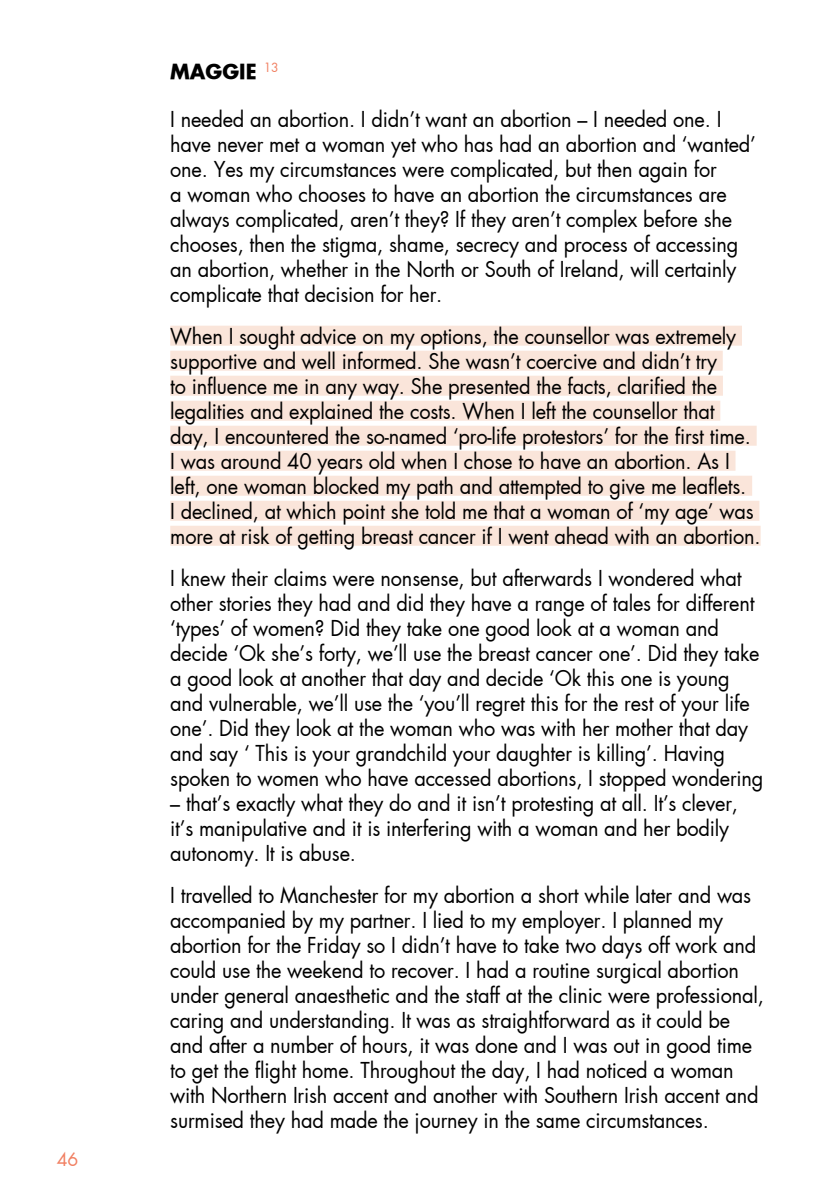
<style>
.page{position:relative;width:840px;height:1191px;background:#fff}
.page>*{position:absolute;margin:0;border:0;box-sizing:border-box;transform-origin:0 0}
.t1{font:21px/25px "Futura";letter-spacing:-.01em;color:#000;scale:.95 1}
.t2{font:700 20px "Futura";color:#000}
.t3{font:18px "Futura";color:#f18062}
</style>
<div class="page">
<div style="left:170px;top:326px;width:571px;height:20px;background:#fae5da"></div>
<div style="left:170px;top:351px;width:552px;height:20px;background:#fae5da"></div>
<div style="left:170px;top:376px;width:552px;height:20px;background:#fae5da"></div>
<div style="left:170px;top:401px;width:550px;height:20px;background:#fae5da"></div>
<div style="left:170px;top:426px;width:586px;height:20px;background:#fae5da"></div>
<div style="left:170px;top:451px;width:565px;height:20px;background:#fae5da"></div>
<div style="left:170px;top:476px;width:581px;height:20px;background:#fae5da"></div>
<div style="left:170px;top:501px;width:589px;height:20px;background:#fae5da"></div>
<div style="left:170px;top:526px;width:590px;height:20px;background:#fae5da"></div>
<p class="t3" style="left:57px;top:1147px;width:23px">46</p>
<p class="t2" style="left:170px;top:57px;width:37px">Magg</p>
<p class="t2" style="left:239px;top:57px;width:41px">ie <sup>13</sup></p>
<p class="t1" style="left:170px;top:106px;width:617px">I needed an abortion. I didn’t want an abortion – I needed one. I have never met a woman yet who has had an abortion and ‘wanted’ one. Yes my circumstances were complicated, but then again for<br>a woman who chooses to have an abortion the circumstances are always complicated, aren’t they? If they aren’t complex before she chooses, then the stigma, shame, secrecy and process of accessing an abortion, whether in the North or South of Ireland, will certainly complicate that decision for her.</p>
<p class="t1" style="left:170px;top:323px;width:622px">When I sought advice on my options, the counsellor was extremely supportive and well informed. She wasn’t coercive and didn’t try<br>to influence me in any way. She presented the facts, clarified the legalities and explained the costs. When I left the counsellor that<br>day, I encountered the so-named ‘pro-life protestors’ for the first time.<br>I was around 40 years old when I chose to have an abortion. As I left, one woman blocked my path and attempted to give me leaflets.<br>I declined, at which point she told me that a woman of ‘my age’ was more at risk of getting breast cancer if I went ahead with an abortion.</p>
<p class="t1" style="left:170px;top:565px;width:625px">I knew their claims were nonsense, but afterwards I wondered what other stories they had and did they have a range of tales for different ‘types’ of women? Did they take one good look at a woman and decide ‘Ok she’s forty, we’ll use the breast cancer one’. Did they take a good look at another that day and decide ‘Ok this one is young and vulnerable, we’ll use the ‘you’ll regret this for the rest of your life one’. Did they look at the woman who was with her mother that day and say ‘ This is your grandchild your daughter is killing’. Having spoken to women who have accessed abortions, I stopped wondering</p>
<p class="t1" style="left:170px;top:790px;width:598px">– that’s exactly what they do and it isn’t protesting at all. It’s clever, it’s manipulative and it is interfering with a woman and her bodily autonomy. It is abuse.</p>
<p class="t1" style="left:170px;top:882px;width:626px">I travelled to Manchester for my abortion a short while later and was accompanied by my partner. I lied to my employer. I planned my abortion for the Friday so I didn’t have to take two days off work and could use the weekend to recover. I had a routine surgical abortion under general anaesthetic and the staff at the clinic were professional, caring and understanding. It was as straightforward as it could be and after a number of hours, it was done and I was out in good time to get the flight home. Throughout the day, I had noticed a woman with Northern Irish accent and another with Southern Irish accent and surmised they had made the journey in the same circumstances.</p>
</div>
